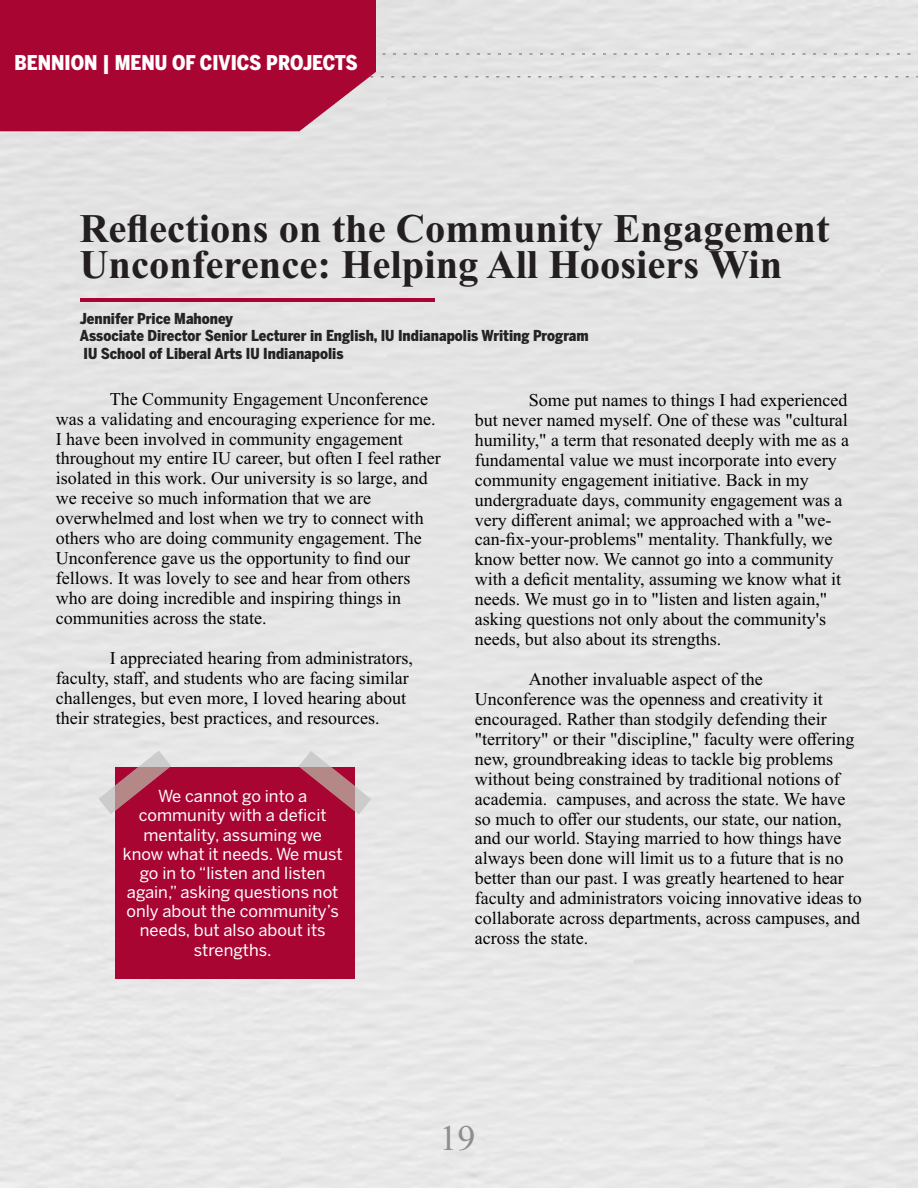
<style>
.page{position:relative;width:918px;height:1188px;background:#e5e5e5}
.page>*{position:absolute;margin:0;border:0;box-sizing:border-box;transform-origin:0 0}
.t1{font:700 40.5px/36px "Times New Roman";color:#231f20}
.t2{font:36px "Times New Roman";color:#8d8e8e}
.t3{font:900 27.6px "Benton Sans Cond";color:#fff}
.t4{font:900 20.25px "Benton Sans Cond";color:#fff}
.t5{font:18px/20px "Times New Roman";color:#020203}
.t6{font:16.5px/19.2px "Benton Sans";color:#fff;text-align:center}
.t7{font:900 15px/17.5px "Benton Sans Cond";color:#242424}
</style>
<div class="page">
<div style="left:376px;top:53px;width:542px;height:25px;background:#e3e3e3"></div>
<div style="left:115px;top:767px;width:240px;height:211px;background:#a90533"></div>
<svg style="left:99px;top:751px;width:72px;height:63px;background:#dfdfdf"></svg>
<div style="left:115px;top:767px;width:56px;height:47px;background:#9a3636;opacity:.45"></div>
<svg style="left:299px;top:751px;width:72px;height:64px;background:#dfdfdf"></svg>
<div style="left:299px;top:767px;width:56px;height:48px;background:#9a3636;opacity:.45"></div>
<hr style="left:80px;top:298px;width:354px;height:4px;background:#a90533">
<div style="left:0;top:0;width:376px;height:130px;background:#a90533"></div>
<h3 class="t3" style="left:29px;top:53px;width:316px">MAHONEY | REFLECTIONS</h3>
<p class="t4" style="left:14px;top:55px;width:345px">BENNION | MENU OF CIVICS PROJECTS</p>
<h1 class="t1" style="left:79px;top:215px;width:752px">Reflections on the Community Engagement<br>Unconference: Helping All Hoosiers Win</h1>
<p class="t7" style="left:80px;top:311px;width:510px">Jennifer Price Mahoney<br>Associate Director Senior Lecturer in English, IU Indianapolis Writing Program<br>IU School of Liberal Arts IU Indianapolis</p>
<p class="t5" style="left:56px;top:390px;width:387px;text-indent:54px">The Community Engagement Unconference was a validating and encouraging experience for me.<br>I have been involved in community engagement throughout my entire IU career, but often I feel rather isolated in this work. Our university is so large, and we receive so much information that we are overwhelmed and lost when we try to connect with others who are doing community engagement. The Unconference gave us the opportunity to find our fellows. It was lovely to see and hear from others who are doing incredible and inspiring things in communities across the state.</p>
<p class="t5" style="left:56px;top:650px;width:359px;text-indent:54px">I appreciated hearing from administrators, faculty, staff, and students who are facing similar challenges, but even more, I loved hearing about their strategies, best practices, and resources.</p>
<p class="t6" style="left:123px;top:788px;width:221px">We cannot go into a community with a deficit mentality, assuming we know what it needs. We must go in to “listen and listen again,” asking questions not only about the community’s needs, but also about its strengths.</p>
<p class="t5" style="left:475px;top:392px;width:376px;text-indent:54px">Some put names to things I had experienced but never named myself. One of these was "cultural humility," a term that resonated deeply with me as a fundamental value we must incorporate into every community engagement initiative. Back in my undergraduate days, community engagement was a very different animal; we approached with a "we&shy;can-fix-your-problems" mentality. Thankfully, we know better now. We cannot go into a community with a deficit mentality, assuming we know what it needs. We must go in to "listen and listen again," asking questions not only about the community's needs, but also about its strengths.</p>
<p class="t5" style="left:475px;top:671px;width:388px;text-indent:54px">Another invaluable aspect of the Unconference was the openness and creativity it encouraged. Rather than stodgily defending their "territory" or their "discipline," faculty were offering new, groundbreaking ideas to tackle big problems without being constrained by traditional notions of academia. campuses, and across the state. We have so much to offer our students, our state, our nation, and our world. Staying married to how things have always been done will limit us to a future that is no better than our past. I was greatly heartened to hear faculty and administrators voicing innovative ideas to collaborate across departments, across campuses, and across the state.</p>
<h2 class="t2" style="left:440px;top:1125px;width:37px">19</h2>
</div>
